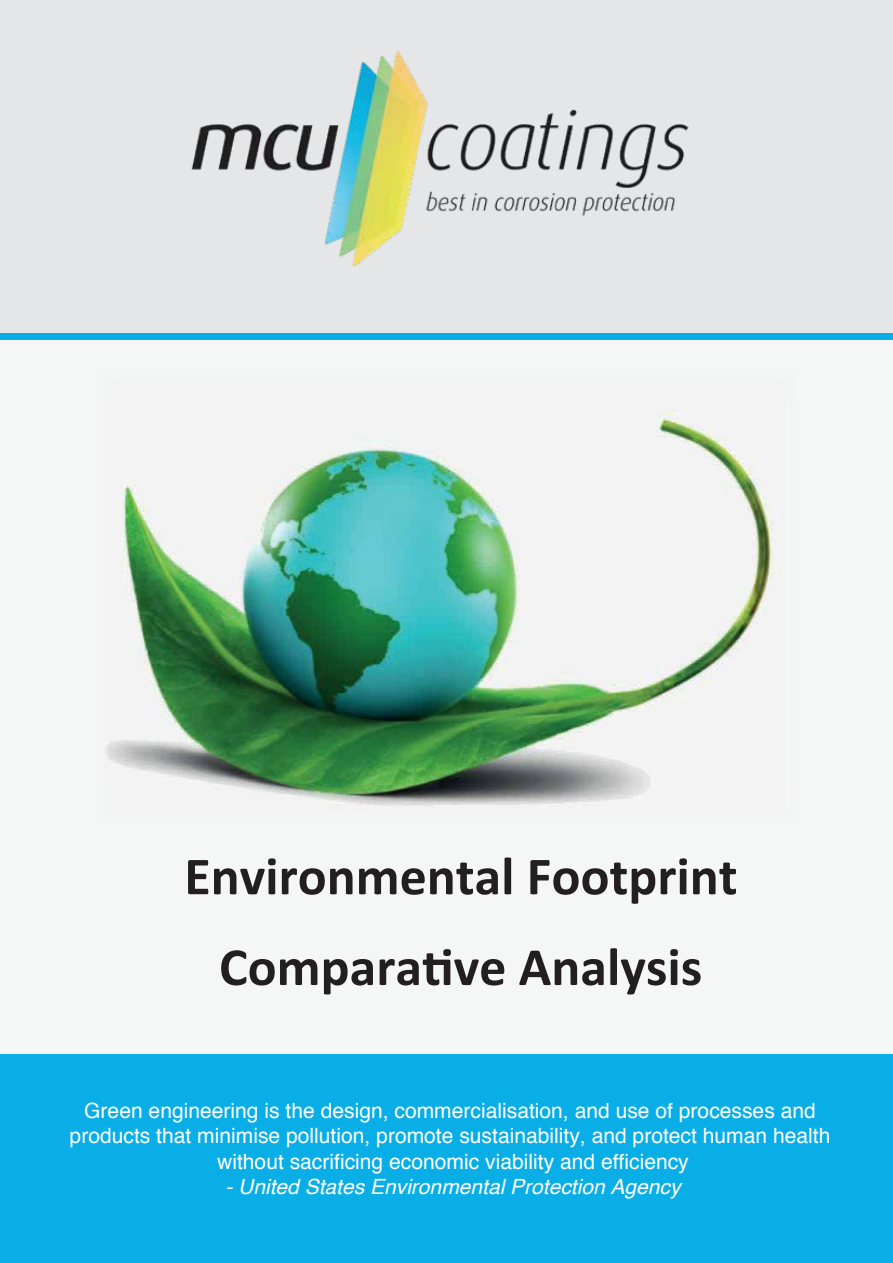
<style>
.page{position:relative;width:893px;height:1263px;background:#fff}
.page>*{position:absolute;margin:0;border:0;box-sizing:border-box;transform-origin:0 0}
.t1{font:700 54px/90.8px "Calibri";color:#231f20;text-align:center}
.t2{font:21px/25.2px "Helvetica";color:#fff;text-align:center}
.t3{font:italic 21px "Helvetica";color:#fff}
</style>
<div class="page">
<div style="left:0;top:0;width:893px;height:1256px;background:#e5e6e7"></div>
<div style="left:0;top:336px;width:893px;height:719px;background:#f5f6f6"></div>
<div style="left:0;top:334px;width:893px;height:6px;background:#09aee6"></div>
<div style="left:0;top:1054px;width:893px;height:209px;background:#09aee6"></div>
<img style="left:106px;top:411px;width:667px;height:395px">
<img style="left:191px;top:51px;width:498px;height:216px">
<h1 class="t1" style="left:184px;top:829px;width:555px">Environmental Footprint<br>Comparative Analysis</h1>
<p class="t2" style="left:70px;top:1099px;width:762px">Green engineering is the design, commercialisation, and use of processes and products that minimise pollution, promote sustainability, and protect human health without sacrificing economic viability and efficiency</p>
<p class="t3" style="left:225px;top:1170px;width:457px">- United States Environmental Protection Agency</p>
</div>
